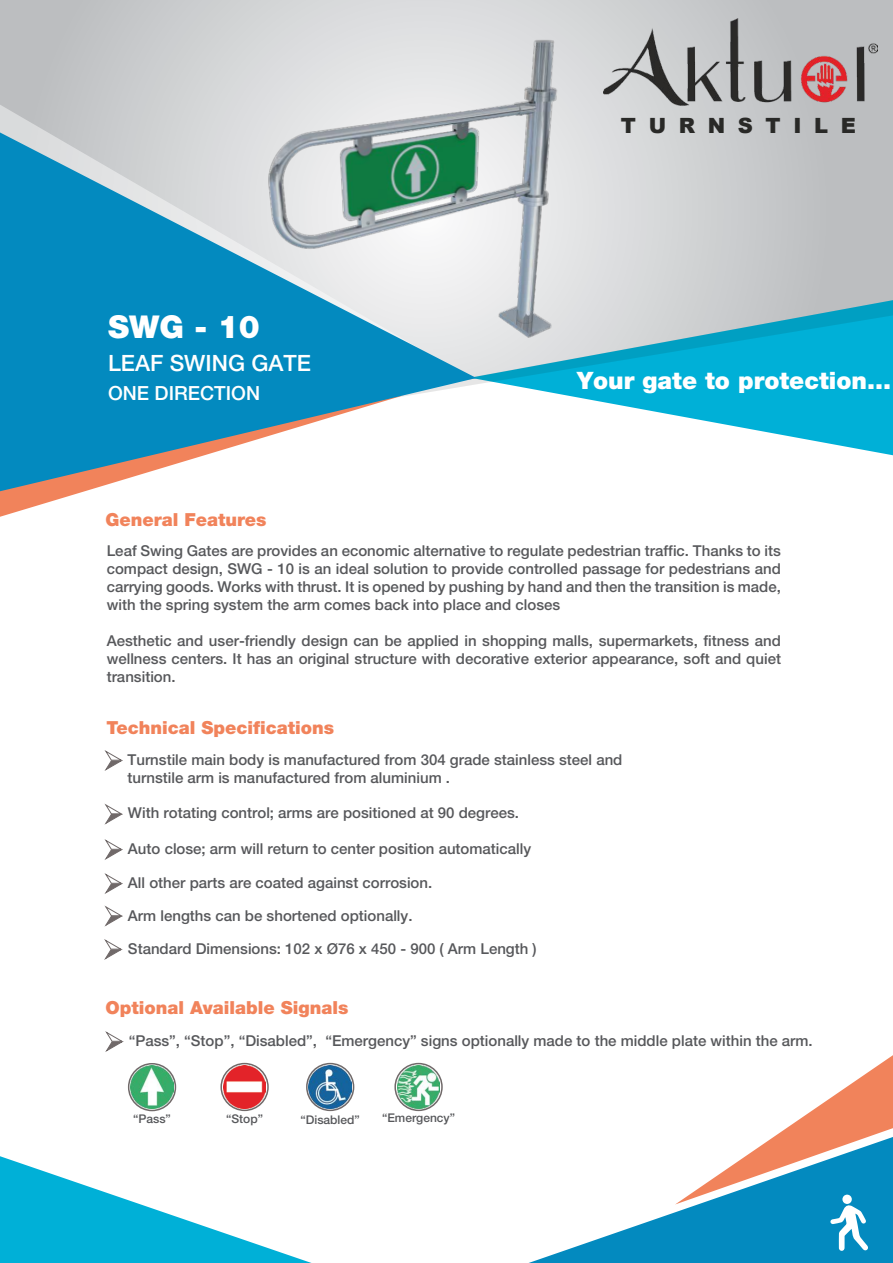
<style>
.page{position:relative;width:893px;height:1263px;background:#fff}
.page>*{position:absolute;margin:0;border:0;box-sizing:border-box;transform-origin:0 0}
.t1{font:900 31.5px "Helvetica Neue LT Pro";color:#fff}
.t2{font:900 24px "Helvetica Neue LT Pro";color:#fff}
.t3{font:500 22.5px "Helvetica Neue LT Pro";color:#fff}
.t4{font:900 21px "Arial";letter-spacing:.6em;color:#292927}
.t5{font:500 19.5px "Helvetica Neue LT Pro";color:#fff}
.t6{font:900 18px "Helvetica Neue LT Pro";color:#f1835b}
.t7{font:500 15px/18px "Helvetica Neue LT Pro";color:#57585b;text-align:justify}
.t8{font:500 12px "Helvetica Neue LT Pro";color:#57585b}
</style>
<div class="page">
<svg style="left:0;top:0;width:893px;height:292px;background:#c9cbcd"></svg>
<svg style="left:597px;top:401px;width:296px;height:54px"></svg>
<svg style="left:476px;top:292px;width:417px;height:109px;background:#45b9d3"></svg>
<svg style="left:0;top:54px;width:248px;height:78px;background:#c9cbcd"></svg>
<svg style="left:0;top:491px;width:86px;height:26px"></svg>
<svg style="left:0;top:132px;width:476px;height:359px;fill:#038abf"></svg>
<svg style="left:0;top:1156px;width:312px;height:107px"></svg>
<svg style="left:529px;top:1212px;width:364px;height:51px;fill:#038abf"></svg>
<svg style="left:675px;top:1055px;width:218px;height:196px"></svg>
<div style="left:842px;top:1194px;width:10px;height:10px;background:#fff;border-radius:50%"></div>
<img style="left:248px;top:18px;width:349px;height:348px">
<svg style="left:105px;top:750px;width:18px;height:21px"></svg>
<svg style="left:105px;top:804px;width:18px;height:20px"></svg>
<svg style="left:105px;top:839px;width:18px;height:21px"></svg>
<svg style="left:105px;top:873px;width:18px;height:21px"></svg>
<svg style="left:105px;top:906px;width:18px;height:20px"></svg>
<svg style="left:104px;top:939px;width:19px;height:21px"></svg>
<svg style="left:106px;top:1031px;width:18px;height:21px"></svg>
<div style="left:128px;top:1063px;width:48px;height:48px;border:2px solid #706969;border-radius:50%"></div>
<img style="left:131px;top:1066px;width:42px;height:42px">
<div style="left:220px;top:1063px;width:49px;height:48px;border:2px solid #706969;border-radius:50%"></div>
<img style="left:223px;top:1065px;width:43px;height:43px">
<div style="left:306px;top:1063px;width:48px;height:48px;border:2px solid #706969;border-radius:50%"></div>
<img style="left:309px;top:1066px;width:42px;height:42px">
<div style="left:394px;top:1063px;width:49px;height:48px;border:2px solid #706969;border-radius:50%"></div>
<img style="left:397px;top:1066px;width:43px;height:42px">
<img style="left:604px;top:18px;width:274px;height:110px">
<h1 class="t1" style="left:108px;top:308px;width:153px">SWG - 10</h1>
<h3 class="t3" style="left:108px;top:350px;width:204px">LEAF SWING GATE</h3>
<h3 class="t5" style="left:108px;top:382px;width:154px">ONE DIRECTION</h3>
<p class="t6" style="left:105px;top:509px;width:163px">General Features</p>
<h3 class="t4" style="left:621px;top:111px;width:236px">TURNSTILE</h3>
<h2 class="t2" style="left:577px;top:367px;width:315px">Your gate to protection...</h2>
<p class="t7" style="left:107px;top:541px;width:676px">Leaf Swing Gates are provides an economic alternative to regulate pedestrian traffic. Thanks to its compact design, SWG - 10 is an ideal solution to provide controlled passage for pedestrians and carrying goods. Works with thrust. It is opened by pushing by hand and then the transition is made, with the spring system the arm comes back into place and closes</p>
<p class="t7" style="left:107px;top:631px;width:676px">Aesthetic and user-friendly design can be applied in shopping malls, supermarkets, fitness and wellness centers. It has an original structure with decorative exterior appearance, soft and quiet transition.</p>
<p class="t6" style="left:106px;top:717px;width:229px">Technical Specifications</p>
<p class="t7" style="left:128px;top:751px;width:496px">Turnstile main body is manufactured from 304 grade stainless steel and turnstile arm is manufactured from aluminium .</p>
<p class="t7" style="left:128px;top:803px;width:392px">With rotating control; arms are positioned at 90 degrees.</p>
<p class="t7" style="left:128px;top:839px;width:405px">Auto close; arm will return to center position automatically</p>
<p class="t7" style="left:128px;top:866px;width:306px;line-height:32.4px">All other parts are coated against corrosion.<br>Arm lengths can be shortened optionally.</p>
<p class="t7" style="left:128px;top:940px;width:410px">Standard Dimensions: 102 x Ø76 x 450 - 900 ( Arm Length )</p>
<p class="t6" style="left:105px;top:996px;width:245px">Optional Available Signals</p>
<p class="t7" style="left:129px;top:1031px;width:686px">“Pass”, “Stop”, “Disabled”, “Emergency” signs optionally made to the middle plate within the arm.</p>
<p class="t8" style="left:133px;top:1111px;width:39px">“Pass”</p>
<p class="t8" style="left:226px;top:1112px;width:38px">“Stop”</p>
<p class="t8" style="left:301px;top:1112px;width:61px">“Disabled”</p>
<p class="t8" style="left:382px;top:1110px;width:75px">“Emergency”</p>
</div>
